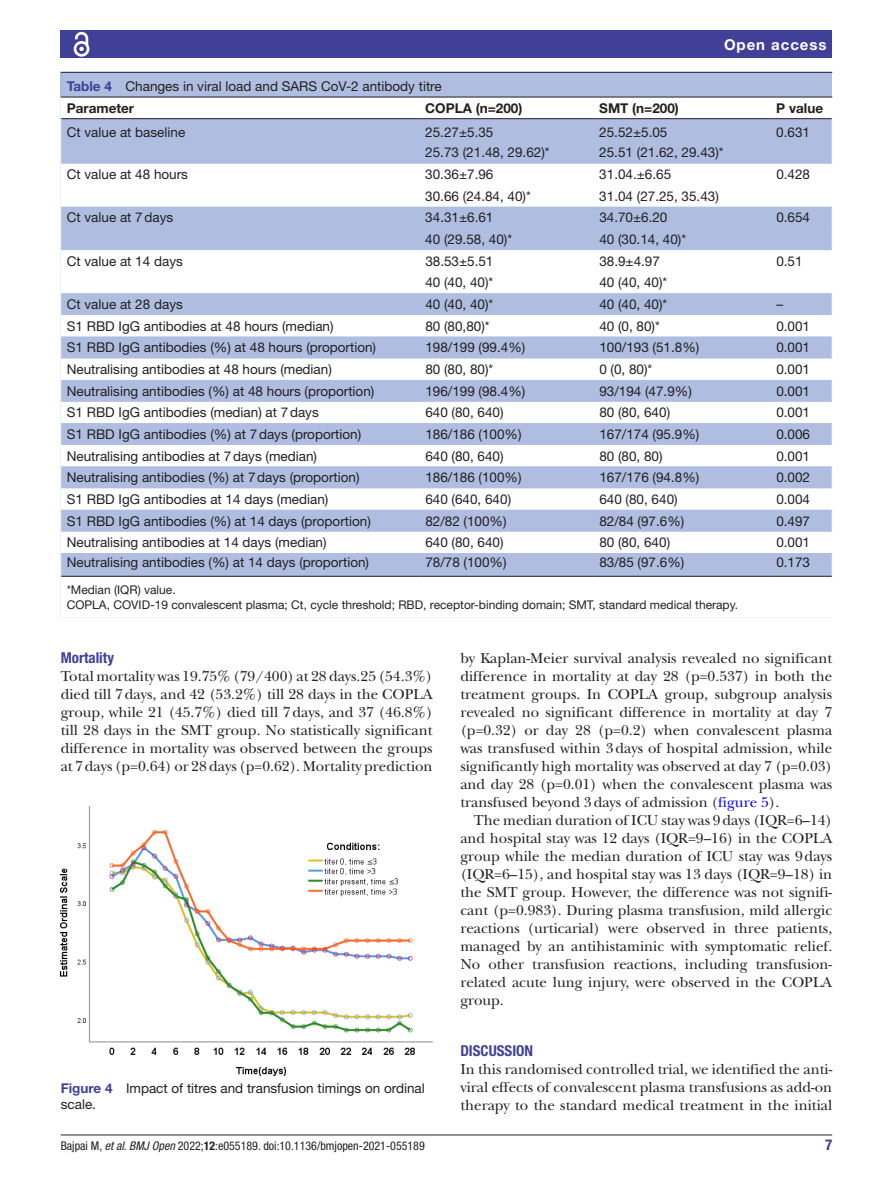
<style>
.page{position:relative;width:893px;height:1191px;background:#fff}
.page>*{position:absolute;margin:0;border:0;box-sizing:border-box;transform-origin:0 0}
.t1{font:15px/18px "New Baskerville";color:#231f20;text-align:justify}
.t2{font:700 condensed 15px "Helvetica Neue LT Std";color:#414099}
.t3{font:700 15px "Helvetica Neue LT Std";letter-spacing:.065em;color:#fff}
.t4{font:13.5px/22px "Helvetica Neue LT Std";color:#231f20}
.t5{font:700 13.5px "Helvetica Neue LT Std";color:#231f20}
.t6{font:12px/15px "Helvetica Neue LT Std";color:#231f20}
.t7{font:condensed 12px "Helvetica Neue LT Std";color:#231f20}
.s1{font-weight:700;color:#414099}
.s2{font-weight:700}
.s3{color:#00f}
.s4{font-style:italic}
</style>
<div class="page">
<hr style="left:61px;top:1134px;width:771px;height:1px;background:#231f20">
<div style="left:61px;top:31px;width:771px;height:27px;background:#414099"></div>
<svg style="left:73px;top:31px;width:17px;height:26px"></svg>
<div style="left:61px;top:73px;width:771px;height:545px;background:#afbde1"></div>
<hr style="left:61px;top:72px;width:771px;height:1px;background:#231f20">
<div style="left:61px;top:98px;width:771px;height:520px;background:#fff"></div>
<svg style="left:61px;top:119px;width:771px;height:457px"></svg>
<hr style="left:61px;top:97px;width:358px;height:1px;background:#231f20">
<hr style="left:61px;top:118px;width:358px;height:1px;background:#231f20">
<hr style="left:419px;top:97px;width:174px;height:1px;background:#231f20">
<hr style="left:419px;top:118px;width:174px;height:1px;background:#231f20">
<hr style="left:593px;top:97px;width:177px;height:1px;background:#231f20">
<hr style="left:593px;top:118px;width:177px;height:1px;background:#231f20">
<hr style="left:770px;top:97px;width:62px;height:1px;background:#231f20">
<hr style="left:770px;top:118px;width:62px;height:1px;background:#231f20">
<hr style="left:419px;top:576px;width:174px;height:1px;background:#231f20">
<hr style="left:593px;top:576px;width:177px;height:1px;background:#231f20">
<hr style="left:770px;top:576px;width:62px;height:1px;background:#231f20">
<hr style="left:61px;top:576px;width:358px;height:1px;background:#231f20">
<svg style="left:60px;top:97px;width:1px;height:479px"></svg>
<hr style="left:67px;top:593px;width:765px;height:1px;background:#fff">
<hr style="left:67px;top:608px;width:765px;height:1px;background:#fff">
<img style="left:61px;top:806px;width:372px;height:269px">
<p class="t3" style="left:724px;top:35px;width:104px">Open access</p>
<p class="t4" style="left:67px;top:75px;width:377px"><span class="s1">Table 4</span> Changes in viral load and SARS CoV-2 antibody titre<br><span class="s2">Parameter</span></p>
<p class="t5" style="left:425px;top:99px;width:99px">COPLA (n=200)</p>
<p class="t5" style="left:599px;top:99px;width:81px">SMT (n=200)</p>
<p class="t5" style="left:776px;top:99px;width:48px">P value</p>
<p class="t4" style="left:67px;top:121px;width:120px">Ct value at baseline</p>
<p class="t4" style="left:425px;top:121px;width:70px">25.27±5.35</p>
<p class="t4" style="left:599px;top:121px;width:70px">25.52±5.05</p>
<p class="t4" style="left:776px;top:121px;width:35px">0.631</p>
<p class="t4" style="left:425px;top:141px;width:126px">25.73 (21.48, 29.62)*</p>
<p class="t4" style="left:599px;top:141px;width:126px">25.51 (21.62, 29.43)*</p>
<p class="t4" style="left:67px;top:163px;width:123px">Ct value at 48 hours</p>
<p class="t4" style="left:425px;top:163px;width:70px">30.36±7.96</p>
<p class="t4" style="left:599px;top:163px;width:73px">31.04.±6.65</p>
<p class="t4" style="left:776px;top:163px;width:35px">0.428</p>
<p class="t4" style="left:425px;top:185px;width:107px">30.66 (24.84, 40)*</p>
<p class="t4" style="left:599px;top:185px;width:121px">31.04 (27.25, 35.43)</p>
<p class="t4" style="left:67px;top:206px;width:108px">Ct value at 7days</p>
<p class="t4" style="left:425px;top:206px;width:70px">34.31±6.61</p>
<p class="t4" style="left:599px;top:206px;width:70px">34.70±6.20</p>
<p class="t4" style="left:776px;top:206px;width:35px">0.654</p>
<p class="t4" style="left:425px;top:228px;width:88px">40 (29.58, 40)*</p>
<p class="t4" style="left:599px;top:228px;width:88px">40 (30.14, 40)*</p>
<p class="t4" style="left:67px;top:250px;width:118px">Ct value at 14 days</p>
<p class="t4" style="left:425px;top:250px;width:70px">38.53±5.51</p>
<p class="t4" style="left:599px;top:250px;width:62px">38.9±4.97</p>
<p class="t4" style="left:776px;top:250px;width:28px">0.51</p>
<p class="t4" style="left:425px;top:271px;width:70px">40 (40, 40)*</p>
<p class="t4" style="left:599px;top:271px;width:70px">40 (40, 40)*</p>
<p class="t4" style="left:67px;top:293px;width:118px">Ct value at 28 days</p>
<p class="t4" style="left:425px;top:293px;width:70px">40 (40, 40)*</p>
<p class="t4" style="left:599px;top:293px;width:70px">40 (40, 40)*</p>
<p class="t4" style="left:776px;top:293px;width:8px">–</p>
<p class="t4" style="left:67px;top:315px;width:268px">S1 RBD IgG antibodies at 48 hours (median)</p>
<p class="t4" style="left:425px;top:315px;width:66px">80 (80,80)*</p>
<p class="t4" style="left:599px;top:315px;width:62px">40 (0, 80)*</p>
<p class="t4" style="left:776px;top:315px;width:35px">0.001</p>
<p class="t4" style="left:67px;top:336px;width:311px">S1 RBD IgG antibodies (%) at 48 hours (proportion)</p>
<p class="t4" style="left:425px;top:336px;width:102px">198/199 (99.4%)</p>
<p class="t4" style="left:599px;top:336px;width:102px">100/193 (51.8%)</p>
<p class="t4" style="left:776px;top:336px;width:35px">0.001</p>
<p class="t4" style="left:67px;top:358px;width:267px">Neutralising antibodies at 48 hours (median)</p>
<p class="t4" style="left:425px;top:358px;width:70px">80 (80, 80)*</p>
<p class="t4" style="left:599px;top:358px;width:55px">0 (0, 80)*</p>
<p class="t4" style="left:776px;top:358px;width:35px">0.001</p>
<p class="t4" style="left:67px;top:379px;width:309px">Neutralising antibodies (%) at 48 hours (proportion)</p>
<p class="t4" style="left:425px;top:379px;width:102px">196/199 (98.4%)</p>
<p class="t4" style="left:599px;top:379px;width:94px">93/194 (47.9%)</p>
<p class="t4" style="left:776px;top:379px;width:35px">0.001</p>
<p class="t4" style="left:67px;top:401px;width:253px">S1 RBD IgG antibodies (median) at 7days</p>
<p class="t4" style="left:425px;top:401px;width:80px">640 (80, 640)</p>
<p class="t4" style="left:599px;top:401px;width:72px">80 (80, 640)</p>
<p class="t4" style="left:776px;top:401px;width:35px">0.001</p>
<p class="t4" style="left:67px;top:423px;width:296px">S1 RBD IgG antibodies (%) at 7days (proportion)</p>
<p class="t4" style="left:425px;top:423px;width:98px">186/186 (100%)</p>
<p class="t4" style="left:599px;top:423px;width:102px">167/174 (95.9%)</p>
<p class="t4" style="left:776px;top:423px;width:35px">0.006</p>
<p class="t4" style="left:67px;top:444px;width:252px">Neutralising antibodies at 7days (median)</p>
<p class="t4" style="left:425px;top:444px;width:80px">640 (80, 640)</p>
<p class="t4" style="left:599px;top:444px;width:65px">80 (80, 80)</p>
<p class="t4" style="left:776px;top:444px;width:35px">0.001</p>
<p class="t4" style="left:67px;top:466px;width:294px">Neutralising antibodies (%) at 7days (proportion)</p>
<p class="t4" style="left:425px;top:466px;width:98px">186/186 (100%)</p>
<p class="t4" style="left:599px;top:466px;width:102px">167/176 (94.8%)</p>
<p class="t4" style="left:776px;top:466px;width:35px">0.002</p>
<p class="t4" style="left:67px;top:488px;width:263px">S1 RBD IgG antibodies at 14 days (median)</p>
<p class="t4" style="left:425px;top:488px;width:87px">640 (640, 640)</p>
<p class="t4" style="left:599px;top:488px;width:80px">640 (80, 640)</p>
<p class="t4" style="left:776px;top:488px;width:35px">0.004</p>
<p class="t4" style="left:67px;top:509px;width:306px">S1 RBD IgG antibodies (%) at 14 days (proportion)</p>
<p class="t4" style="left:425px;top:509px;width:83px">82/82 (100%)</p>
<p class="t4" style="left:599px;top:509px;width:87px">82/84 (97.6%)</p>
<p class="t4" style="left:776px;top:509px;width:35px">0.497</p>
<p class="t4" style="left:67px;top:531px;width:261px">Neutralising antibodies at 14 days (median)</p>
<p class="t4" style="left:425px;top:531px;width:80px">640 (80, 640)</p>
<p class="t4" style="left:599px;top:531px;width:72px">80 (80, 640)</p>
<p class="t4" style="left:776px;top:531px;width:35px">0.001</p>
<p class="t4" style="left:67px;top:551px;width:304px">Neutralising antibodies (%) at 14 days (proportion)</p>
<p class="t4" style="left:425px;top:551px;width:83px">78/78 (100%)</p>
<p class="t4" style="left:599px;top:551px;width:87px">83/85 (97.6%)</p>
<p class="t4" style="left:776px;top:551px;width:35px">0.173</p>
<p class="t6" style="left:67px;top:582px;width:673px">*Median (IQR) value.<br>COPLA, COVID-19 convalescent plasma; Ct, cycle threshold; RBD, receptor-binding domain; SMT, standard medical therapy.</p>
<p class="t2" style="left:61px;top:649px;width:55px">Mortality</p>
<p class="t1" style="left:61px;top:667px;width:373px">Total mortality was 19.75% (79/400) at 28 days.25 (54.3%) died till 7days, and 42 (53.2%) till 28 days in the COPLA group, while 21 (45.7%) died till 7days, and 37 (46.8%) till 28 days in the SMT group. No statistically significant difference in mortality was observed between the groups at 7days (p=0.64) or 28 days (p=0.62). Mortality prediction</p>
<p class="t4" style="left:61px;top:1080px;width:366px;line-height:16.2px"><span class="s1">Figure 4</span> Impact of titres and transfusion timings on ordinal scale.</p>
<p class="t1" style="left:460px;top:649px;width:373px">by Kaplan-Meier survival analysis revealed no significant difference in mortality at day 28 (p=0.537) in both the treatment groups. In COPLA group, subgroup analysis revealed no significant difference in mortality at day 7 (p=0.32) or day 28 (p=0.2) when convalescent plasma was transfused within 3days of hospital admission, while significantly high mortality was observed at day 7 (p=0.03) and day 28 (p=0.01) when the convalescent plasma was transfused beyond 3days of admission (<span class="s3">figure 5</span>).</p>
<p class="t1" style="left:460px;top:811px;width:373px;text-indent:14px">The median duration of ICU stay was 9days (IQR=6–14) and hospital stay was 12 days (IQR=9–16) in the COPLA group while the median duration of ICU stay was 9days (IQR=6–15), and hospital stay was 13 days (IQR=9–18) in the SMT group. However, the difference was not signifi&shy;cant (p=0.983). During plasma transfusion, mild allergic reactions (urticarial) were observed in three patients, managed by an antihistaminic with symptomatic relief.<br>No other transfusion reactions, including transfusion&shy;related acute lung injury, were observed in the COPLA group.</p>
<p class="t2" style="left:460px;top:1041px;width:74px">DISCUSSION</p>
<p class="t1" style="left:460px;top:1060px;width:373px">In this randomised controlled trial, we identified the anti&shy;viral effects of convalescent plasma transfusions as add-on therapy to the standard medical treatment in the initial</p>
<p class="t7" style="left:61px;top:1138px;width:366px">Bajpai M, <span class="s4">et al</span>. <span class="s4">BMJ Open</span> 2022;<span class="s2">12</span>:e055189. doi:10.1136/bmjopen-2021-055189</p>
<p class="t2" style="left:825px;top:1135px;width:9px">7</p>
</div>
